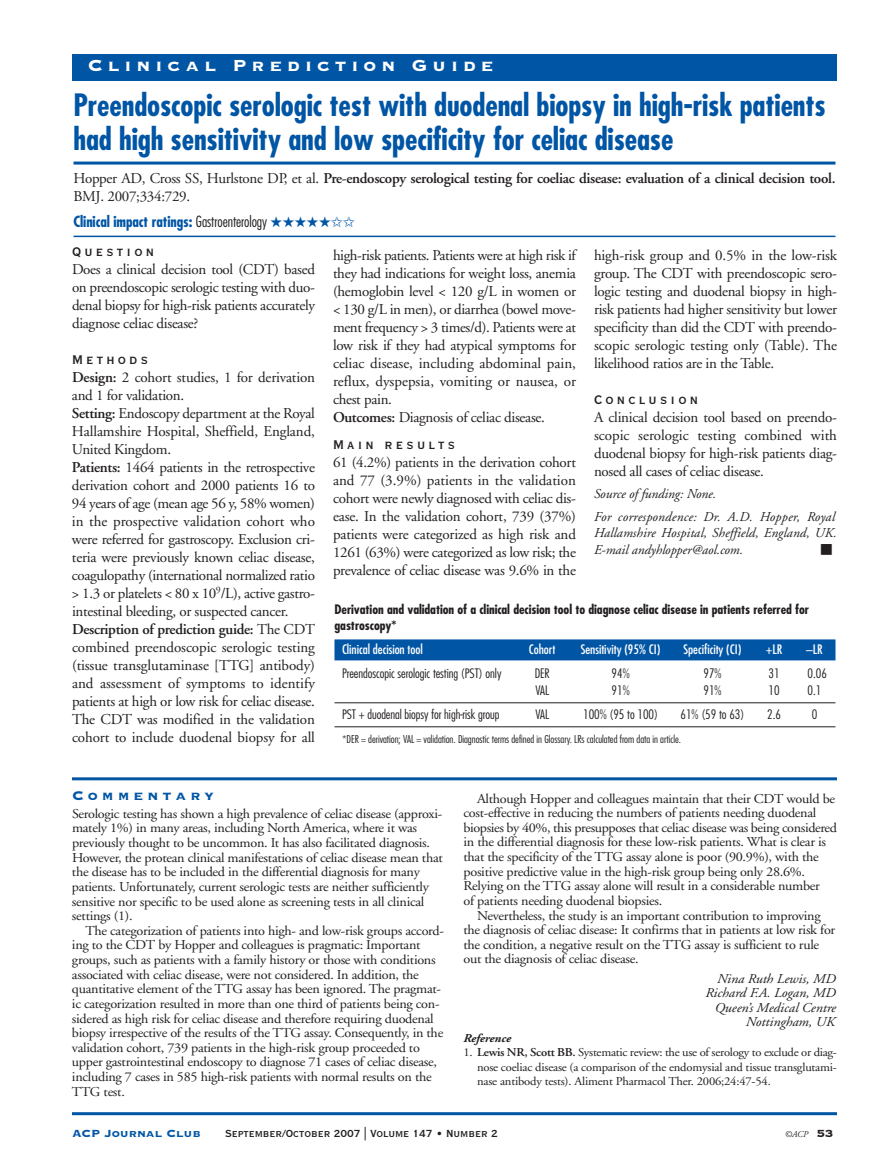
<style>
.page{position:relative;width:891px;height:1167px;background:#fff}
.page>*{position:absolute;margin:0;border:0;box-sizing:border-box;transform-origin:0 0}
.t1{font:700 condensed 30px/34.5px "Futura";letter-spacing:-.005em;color:#0155a5}
.t2{font:21px "Copperplate Thirty Three BC";letter-spacing:.24em;color:#fff}
.t3{font:16.5px "Copperplate Thirty BC";letter-spacing:.195em;color:#231f20}
.t4{font:16.5px "Copperplate Thirty Three BC";letter-spacing:.24em;color:#0155a5}
.t5{font:15px/18px "Adobe Garamond";letter-spacing:-.02em;color:#231f20;text-align:justify}
.t6{font:600 15px/18px "Adobe Garamond";letter-spacing:-.02em;color:#231f20}
.t7{font:700 condensed 15px "Futura";letter-spacing:-.005em;color:#0155a5}
.t8{font:13.5px/14.5px "Adobe Garamond";letter-spacing:-.02em;color:#231f20;scale:1.05 1}
.t9{font:italic 13.5px/22.5px "Adobe Garamond";letter-spacing:-.005em;color:#231f20}
.t10{font:italic 13.5px/14.5px "Adobe Garamond";letter-spacing:-.005em;color:#231f20;text-align:right;scale:1.05 1}
.t11{font:13.5px "Copperplate Thirty BC";letter-spacing:-.005em;color:#231f20}
.t12{font:13.5px "Copperplate Thirty Three BC";letter-spacing:-.005em;color:#0155a5}
.t13{font:300 condensed 12.75px "Futura";letter-spacing:-.005em;color:#231f20;scale:1.05 1}
.t14{font:700 condensed 12.75px/16.5px "Futura";letter-spacing:-.005em;color:#231f20;scale:1.05 1}
.t15{font:condensed 12.75px "Futura";letter-spacing:-.005em;color:#fff;scale:1.05 1}
.t16{font:12px/14.2px "Adobe Garamond";letter-spacing:-.015em;color:#231f20;text-align:justify;scale:1.05 1}
.t17{font:italic 700 12px "Adobe Garamond";letter-spacing:-.005em;color:#231f20;scale:1.05 1}
.t18{font:300 condensed 10.5px "Futura";letter-spacing:-.005em;color:#231f20;scale:1.05 1}
.t19{font:italic 9px "Adobe Garamond";color:#231f20}
.s1{font-weight:400}
.s2{font-weight:300;color:#231f20}
.s3{font-weight:600}
.s4{font-family:"Copperplate Thirty Three BC";font-style:normal;font-size:13.5px}
</style>
<div class="page">
<div style="left:72px;top:54px;width:765px;height:27px;background:#0155a5"></div>
<hr style="left:74px;top:162px;width:762px;height:3px;background:#0155a5">
<hr style="left:74px;top:236px;width:762px;height:1px;background:#0155a5">
<hr style="left:72px;top:777px;width:765px;height:3px;background:#0155a5">
<hr style="left:72px;top:1112px;width:765px;height:3px;background:#0155a5">
<div style="left:334px;top:639px;width:502px;height:21px;background:#0155a5"></div>
<hr style="left:334px;top:702px;width:502px;height:1px;background:#231f20">
<hr style="left:334px;top:726px;width:502px;height:1px;background:#231f20">
<h2 class="t2" style="left:88px;top:52px;width:408px">Clinical Prediction Guide</h2>
<h1 class="t1" style="left:74px;top:90px;width:754px">Preendoscopic serologic test with duodenal biopsy in high-risk patients had high sensitivity and low specificity for celiac disease</h1>
<p class="t6" style="left:74px;top:171px;width:763px"><span class="s1">Hopper AD, Cross SS, Hurlstone DP, et al.</span> Pre-endoscopy serological testing for coeliac disease: evaluation of a clinical decision tool.<br><span class="s1">BMJ. 2007;334:729.</span></p>
<p class="t7" style="left:74px;top:215px;width:283px">Clinical impact ratings: <span class="s2">Gastroenterology</span> ★★★★★✩✩</p>
<p class="t3" style="left:72px;top:241px;width:84px">Question</p>
<p class="t5" style="left:72px;top:262px;width:244px">Does a clinical decision tool (CDT) based on preendoscopic serologic testing with duo&shy;denal biopsy for high-risk patients accurately diagnose celiac disease?</p>
<p class="t3" style="left:72px;top:349px;width:78px">Methods</p>
<p class="t5" style="left:72px;top:370px;width:245px;text-align:left"><span class="s3">Design:</span> 2 cohort studies, 1 for derivation and 1 for validation.<br><span class="s3">Setting:</span> Endoscopy department at the Royal Hallamshire Hospital, Sheffield, England, United Kingdom.<br><span class="s3">Patients:</span> 1464 patients in the retrospective derivation cohort and 2000 patients 16 to 94 years of age (mean age 56 y, 58% women) in the prospective validation cohort who were referred for gastroscopy. Exclusion cri&shy;teria were previously known celiac disease, coagulopathy (international normalized ratio &gt; 1.3 or platelets &lt; 80 x 10<sup>9</sup>/L), active gastro&shy;intestinal bleeding, or suspected cancer.<br><span class="s3">Description of prediction guide:</span> The CDT combined preendoscopic serologic testing (tissue transglutaminase [TTG] antibody) and assessment of symptoms to identify patients at high or low risk for celiac disease.<br>The CDT was modified in the validation cohort to include duodenal biopsy for all</p>
<p class="t5" style="left:333px;top:247px;width:244px;text-align:left">high-risk patients. Patients were at high risk if they had indications for weight loss, anemia (hemoglobin level &lt; 120 g/L in women or &lt; 130 g/L in men), or diarrhea (bowel move&shy;ment frequency &gt; 3 times/d). Patients were at low risk if they had atypical symptoms for celiac disease, including abdominal pain, reflux, dyspepsia, vomiting or nausea, or chest pain.<br><span class="s3">Outcomes:</span> Diagnosis of celiac disease.</p>
<p class="t3" style="left:333px;top:433px;width:124px">Main results</p>
<p class="t5" style="left:333px;top:454px;width:244px">61 (4.2%) patients in the derivation cohort and 77 (3.9%) patients in the validation cohort were newly diagnosed with celiac dis&shy;ease. In the validation cohort, 739 (37%) patients were categorized as high risk and 1261 (63%) were categorized as low risk; the prevalence of celiac disease was 9.6% in the</p>
<p class="t5" style="left:594px;top:247px;width:245px">high-risk group and 0.5% in the low-risk group. The CDT with preendoscopic sero&shy;logic testing and duodenal biopsy in high&shy;risk patients had higher sensitivity but lower specificity than did the CDT with preendo&shy;scopic serologic testing only (Table). The likelihood ratios are in the Table.</p>
<p class="t3" style="left:594px;top:388px;width:106px">Conclusion</p>
<p class="t5" style="left:594px;top:409px;width:244px">A clinical decision tool based on preendo&shy;scopic serologic testing combined with duodenal biopsy for high-risk patients diag&shy;nosed all cases of celiac disease.</p>
<p class="t9" style="left:594px;top:484px;width:243px">Source of funding: None.<br>For correspondence: Dr. A.D. Hopper, Royal</p>
<p class="t9" style="left:594px;top:526px;width:244px;line-height:16.5px">Hallamshire Hospital, Sheffield, England, UK.<br>E-mail andyhlopper@aol.com.</p>
<p class="t14" style="left:334px;top:602px;width:454px">Derivation and validation of a clinical decision tool to diagnose celiac disease in patients referred for gastroscopy*</p>
<p class="t15" style="left:342px;top:644px;width:78px">Clinical decision tool</p>
<p class="t15" style="left:529px;top:644px;width:27px">Cohort</p>
<p class="t15" style="left:581px;top:644px;width:77px">Sensitivity (95% CI)</p>
<p class="t15" style="left:684px;top:644px;width:57px">Specificity (CI)</p>
<p class="t15" style="left:766px;top:644px;width:17px">+LR</p>
<p class="t15" style="left:806px;top:644px;width:17px">–LR</p>
<p class="t13" style="left:342px;top:668px;width:153px">Preendoscopic serologic testing (PST) only</p>
<p class="t13" style="left:535px;top:668px;width:16px">DER</p>
<p class="t13" style="left:612px;top:668px;width:19px">94%</p>
<p class="t13" style="left:704px;top:668px;width:19px">97%</p>
<p class="t13" style="left:769px;top:668px;width:12px">31</p>
<p class="t13" style="left:808px;top:668px;width:20px">0.06</p>
<p class="t13" style="left:535px;top:685px;width:14px">VAL</p>
<p class="t13" style="left:612px;top:685px;width:19px">91%</p>
<p class="t13" style="left:703px;top:685px;width:19px">91%</p>
<p class="t13" style="left:769px;top:685px;width:12px">10</p>
<p class="t13" style="left:808px;top:685px;width:15px">0.1</p>
<p class="t13" style="left:342px;top:709px;width:152px">PST + duodenal biopsy for high-risk group</p>
<p class="t13" style="left:535px;top:709px;width:14px">VAL</p>
<p class="t13" style="left:583px;top:709px;width:73px">100% (95 to 100)</p>
<p class="t13" style="left:681px;top:709px;width:62px">61% (59 to 63)</p>
<p class="t13" style="left:767px;top:709px;width:15px">2.6</p>
<p class="t13" style="left:812px;top:709px;width:7px">0</p>
<p class="t18" style="left:342px;top:735px;width:324px">*DER = derivation; VAL = validation. Diagnostic terms defined in Glossary. LRs calculated from data in article.</p>
<p class="t4" style="left:72px;top:785px;width:144px">Commentary</p>
<p class="t8" style="left:72px;top:807px;width:355px">Serologic testing has shown a high prevalence of celiac disease (approxi&shy;mately 1%) in many areas, including North America, where it was previously thought to be uncommon. It has also facilitated diagnosis.<br>However, the protean clinical manifestations of celiac disease mean that the disease has to be included in the differential diagnosis for many patients. Unfortunately, current serologic tests are neither sufficiently sensitive nor specific to be used alone as screening tests in all clinical settings (1).</p>
<p class="t8" style="left:72px;top:924px;width:356px;text-indent:14px">The categorization of patients into high- and low-risk groups accord&shy;ing to the CDT by Hopper and colleagues is pragmatic: Important groups, such as patients with a family history or those with conditions associated with celiac disease, were not considered. In addition, the quantitative element of the TTG assay has been ignored. The pragmat&shy;ic categorization resulted in more than one third of patients being con&shy;sidered as high risk for celiac disease and therefore requiring duodenal biopsy irrespective of the results of the TTG assay. Consequently, in the validation cohort, 739 patients in the high-risk group proceeded to upper gastrointestinal endoscopy to diagnose 71 cases of celiac disease, including 7 cases in 585 high-risk patients with normal results on the TTG test.</p>
<p class="t8" style="left:464px;top:792px;width:357px;text-indent:14px">Although Hopper and colleagues maintain that their CDT would be cost-effective in reducing the numbers of patients needing duodenal biopsies by 40%, this presupposes that celiac disease was being considered in the differential diagnosis for these low-risk patients. What is clear is that the specificity of the TTG assay alone is poor (90.9%), with the positive predictive value in the high-risk group being only 28.6%.<br>Relying on the TTG assay alone will result in a considerable number<br>of patients needing duodenal biopsies.</p>
<p class="t8" style="left:464px;top:909px;width:356px;text-indent:14px">Nevertheless, the study is an important contribution to improving the diagnosis of celiac disease: It confirms that in patients at low risk for the condition, a negative result on the TTG assay is sufficient to rule out the diagnosis of celiac disease.</p>
<p class="t10" style="left:706px;top:972px;width:126px">Nina Ruth Lewis, MD<br>Richard F.A. Logan, MD<br>Queen’s Medical Centre<br>Nottingham, UK</p>
<p class="t17" style="left:464px;top:1034px;width:47px">Reference</p>
<p class="t16" style="left:477px;top:1047px;width:344px;text-indent:-13px">1. <span class="s3">Lewis NR, Scott BB.</span> Systematic review: the use of serology to exclude or diag&shy;nose coeliac disease (a comparison of the endomysial and tissue transglutami&shy;nase antibody tests). Aliment Pharmacol Ther. 2006;24:47-54.</p>
<p class="t12" style="left:72px;top:1125px;width:130px">ACP Journal Club</p>
<p class="t11" style="left:225px;top:1125px;width:274px">September/October 2007 | Volume 147 • Number 2</p>
<p class="t19" style="left:785px;top:1131px;width:50px">©ACP <span class="s4">53</span></p>
</div>
